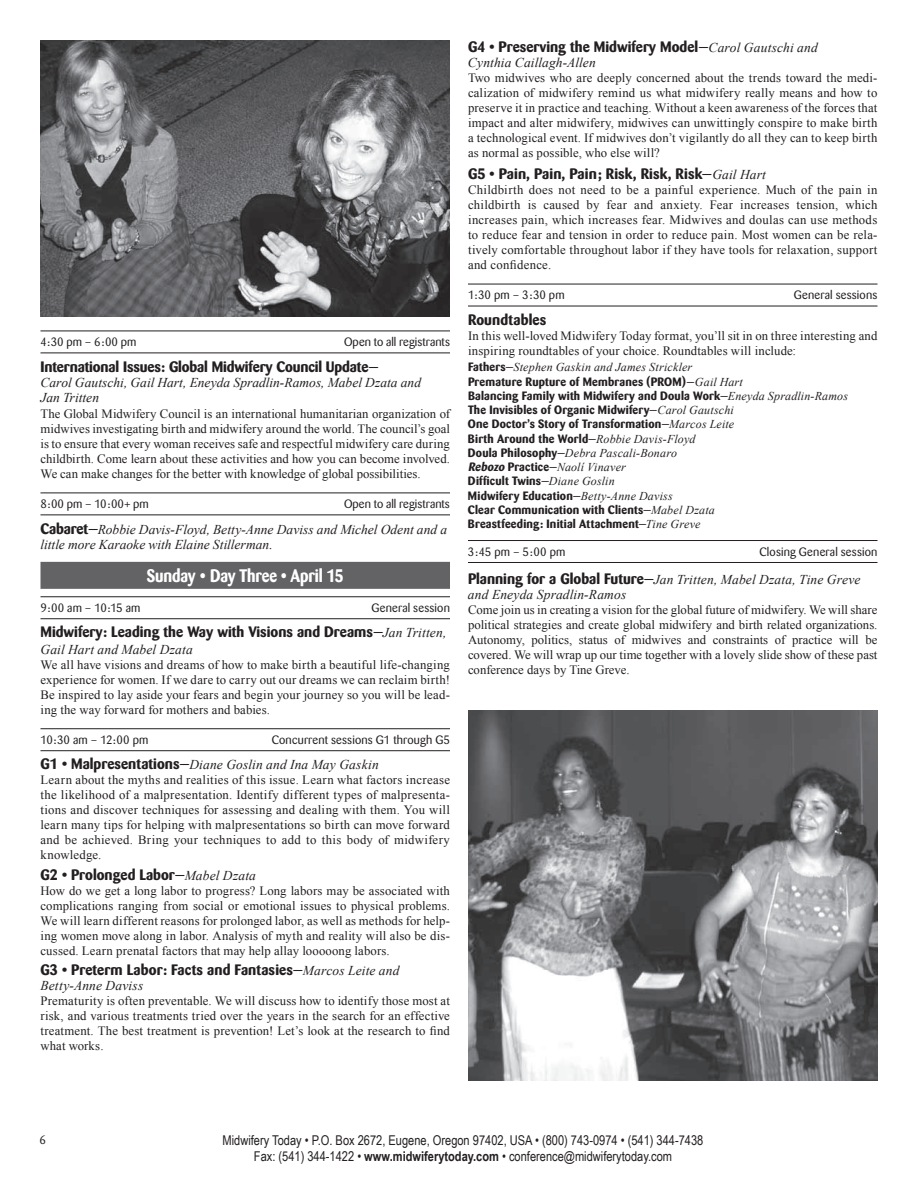
<style>
.page{position:relative;width:918px;height:1188px;background:#fff}
.page>*{position:absolute;margin:0;border:0;box-sizing:border-box;transform-origin:0 0}
.t1{font:700 18px "Barmeno";letter-spacing:-.01em;color:#fff;scale:.9 1}
.t2{font:700 15px "Barmeno";color:#231f20}
.t3{font:italic 13.5px/15px "Times New Roman";letter-spacing:.005em;color:#231f20}
.t4{font:13.5px/16.2px "Arial Narrow";color:#231f20;text-align:center}
.t5{font:12.75px/15px "Times New Roman";letter-spacing:.01em;color:#231f20;text-align:justify}
.t6{font:700 12px/14.2px "Barmeno";letter-spacing:.015em;color:#231f20}
.t7{font:12px "Barmeno";letter-spacing:.01em;color:#231f20}
.t8{font:italic 12px/14.2px "Times New Roman";letter-spacing:.015em;color:#231f20}
.s1{font-family:"Barmeno";font-weight:700;font-style:normal;font-size:15px}
.s2{font-family:"Times New Roman";font-weight:400;font-style:italic;font-size:13.5px}
.s3{font-family:"Barmeno";font-weight:700;font-style:normal}
.s4{font-family:"Times New Roman";font-weight:400;font-style:italic}
.s5{font-family:"Barmeno";font-weight:700}
.s6{font-weight:700}
</style>
<div class="page">
<img style="left:40px;top:41px;width:410px;height:276px">
<hr style="left:40px;top:331px;width:410px;height:1px;background:#231f20">
<hr style="left:40px;top:353px;width:410px;height:1px;background:#231f20">
<hr style="left:40px;top:493px;width:410px;height:1px;background:#231f20">
<hr style="left:40px;top:515px;width:410px;height:1px;background:#231f20">
<div style="left:40px;top:562px;width:410px;height:27px;background:#636366"></div>
<hr style="left:40px;top:597px;width:410px;height:1px;background:#231f20">
<hr style="left:40px;top:618px;width:410px;height:1px;background:#231f20">
<hr style="left:40px;top:728px;width:410px;height:1px;background:#231f20">
<hr style="left:40px;top:750px;width:410px;height:1px;background:#231f20">
<hr style="left:468px;top:284px;width:410px;height:1px;background:#231f20">
<hr style="left:468px;top:306px;width:410px;height:1px;background:#231f20">
<hr style="left:468px;top:540px;width:410px;height:1px;background:#231f20">
<hr style="left:468px;top:562px;width:410px;height:1px;background:#231f20">
<img style="left:468px;top:711px;width:410px;height:369px">
<p class="t7" style="left:40px;top:335px;width:97px">4:30 pm – 6:00 pm</p>
<p class="t7" style="left:344px;top:335px;width:107px">Open to all registrants</p>
<p class="t2" style="left:40px;top:357px;width:340px">International Issues: Global Midwifery Council Update—</p>
<p class="t3" style="left:40px;top:374px;width:382px">Carol Gautschi, Gail Hart, Eneyda Spradlin-Ramos, Mabel Dzata and<br>Jan Tritten</p>
<p class="t5" style="left:40px;top:406px;width:411px">The Global Midwifery Council is an international humanitarian organization of midwives investigating birth and midwifery around the world. The council’s goal is to ensure that every woman receives safe and respectful midwifery care during childbirth. Come learn about these activities and how you can become involved.<br>We can make changes for the better with knowledge of global possibilities.</p>
<p class="t7" style="left:40px;top:497px;width:110px">8:00 pm – 10:00+ pm</p>
<p class="t7" style="left:344px;top:497px;width:107px">Open to all registrants</p>
<p class="t3" style="left:40px;top:521px;width:408px"><span class="s1">Cabaret—</span>Robbie Davis-Floyd, Betty-Anne Daviss and Michel Odent and a little more Karaoke with Elaine Stillerman.</p>
<h1 class="t1" style="left:147px;top:565px;width:220px">Sunday • Day Three • April 15</h1>
<p class="t7" style="left:40px;top:601px;width:102px">9:00 am – 10:15 am</p>
<p class="t7" style="left:371px;top:601px;width:80px">General session</p>
<p class="t2" style="left:40px;top:623px;width:408px">Midwifery: Leading the Way with Visions and Dreams—<span class="s2">Jan Tritten,</span></p>
<p class="t3" style="left:40px;top:642px;width:154px">Gail Hart and Mabel Dzata</p>
<p class="t5" style="left:40px;top:657px;width:411px">We all have visions and dreams of how to make birth a beautiful life-changing experience for women. If we dare to carry out our dreams we can reclaim birth!<br>Be inspired to lay aside your fears and begin your journey so you will be lead&shy;ing the way forward for mothers and babies.</p>
<p class="t7" style="left:40px;top:733px;width:109px">10:30 am – 12:00 pm</p>
<p class="t7" style="left:272px;top:733px;width:180px">Concurrent sessions G1 through G5</p>
<p class="t3" style="left:40px;top:757px;width:340px"><span class="s1">G1 • Malpresentations—</span>Diane Goslin and Ina May Gaskin</p>
<p class="t5" style="left:40px;top:772px;width:411px">Learn about the myths and realities of this issue. Learn what factors increase the likelihood of a malpresentation. Identify different types of malpresenta&shy;tions and discover techniques for assessing and dealing with them. You will learn many tips for helping with malpresentations so birth can move forward and be achieved. Bring your techniques to add to this body of midwifery knowledge.</p>
<p class="t2" style="left:40px;top:866px;width:217px">G2 • Prolonged Labor—<span class="s2">Mabel Dzata</span></p>
<p class="t5" style="left:40px;top:883px;width:411px">How do we get a long labor to progress? Long labors may be associated with complications ranging from social or emotional issues to physical problems.<br>We will learn different reasons for prolonged labor, as well as methods for help&shy;ing women move along in labor. Analysis of myth and reality will also be dis&shy;cussed. Learn prenatal factors that may help allay looooong labors.</p>
<p class="t2" style="left:40px;top:961px;width:361px">G3 • Preterm Labor: Facts and Fantasies—<span class="s2">Marcos Leite and</span></p>
<p class="t3" style="left:40px;top:978px;width:104px">Betty-Anne Daviss</p>
<p class="t5" style="left:40px;top:993px;width:411px">Prematurity is often preventable. We will discuss how to identify those most at risk, and various treatments tried over the years in the search for an effective treatment. The best treatment is prevention! Let’s look at the research to find what works.</p>
<p class="t2" style="left:468px;top:38px;width:351px">G4 • Preserving the Midwifery Model—<span class="s2">Carol Gautschi and</span></p>
<p class="t3" style="left:468px;top:55px;width:129px">Cynthia Caillagh-Allen</p>
<p class="t5" style="left:468px;top:70px;width:411px">Two midwives who are deeply concerned about the trends toward the medi&shy;calization of midwifery remind us what midwifery really means and how to preserve it in practice and teaching. Without a keen awareness of the forces that impact and alter midwifery, midwives can unwittingly conspire to make birth a technological event. If midwives don’t vigilantly do all they can to keep birth as normal as possible, who else will?</p>
<p class="t2" style="left:468px;top:165px;width:299px">G5 • Pain, Pain, Pain; Risk, Risk, Risk—<span class="s2">Gail Hart</span></p>
<p class="t5" style="left:468px;top:182px;width:411px">Childbirth does not need to be a painful experience. Much of the pain in childbirth is caused by fear and anxiety. Fear increases tension, which increases pain, which increases fear. Midwives and doulas can use methods to reduce fear and tension in order to reduce pain. Most women can be rela&shy;tively comfortable throughout labor if they have tools for relaxation, support and confidence.</p>
<p class="t7" style="left:468px;top:288px;width:98px">1:30 pm – 3:30 pm</p>
<p class="t7" style="left:794px;top:288px;width:85px">General sessions</p>
<p class="t2" style="left:468px;top:310px;width:80px">Roundtables</p>
<p class="t5" style="left:468px;top:328px;width:411px">In this well-loved Midwifery Today format, you’ll sit in on three interesting and inspiring roundtables of your choice. Roundtables will include:</p>
<p class="t8" style="left:468px;top:360px;width:226px"><span class="s3">Fathers—</span>Stephen Gaskin and James Strickler</p>
<p class="t6" style="left:468px;top:374px;width:382px">Premature Rupture of Membranes (PROM)—<span class="s4">Gail Hart<br></span>Balancing Family with Midwifery and Doula Work—<span class="s4">Eneyda Spradlin-Ramos </span>The Invisibles of Organic Midwifery—<span class="s4">Carol Gautschi<br></span>One Doctor’s Story of Transformation—<span class="s4">Marcos Leite<br></span>Birth Around the World—<span class="s4">Robbie Davis-Floyd</span></p>
<p class="t8" style="left:468px;top:445px;width:211px"><span class="s3">Doula Philosophy—</span>Debra Pascali-Bonaro<br><span class="s5">Rebozo</span> <span class="s3">Practice—</span>Naolí Vinaver</p>
<p class="t6" style="left:468px;top:474px;width:248px">Difficult Twins—<span class="s4">Diane Goslin<br></span>Midwifery Education—<span class="s4">Betty-Anne Daviss<br></span>Clear Communication with Clients—<span class="s4">Mabel Dzata </span>Breastfeeding: Initial Attachment—<span class="s4">Tine Greve</span></p>
<p class="t7" style="left:468px;top:545px;width:99px">3:45 pm – 5:00 pm</p>
<p class="t7" style="left:760px;top:545px;width:119px">Closing General session</p>
<p class="t3" style="left:468px;top:572px;width:394px"><span class="s1">Planning for a Global Future—</span>Jan Tritten, Mabel Dzata, Tine Greve and Eneyda Spradlin-Ramos</p>
<p class="t5" style="left:468px;top:602px;width:411px">Come join us in creating a vision for the global future of midwifery. We will share political strategies and create global midwifery and birth related organizations.<br>Autonomy, politics, status of midwives and constraints of practice will be covered. We will wrap up our time together with a lovely slide show of these past conference days by Tine Greve.</p>
<p class="t7" style="left:40px;top:1132px;width:8px">6</p>
<p class="t4" style="left:223px;top:1132px;width:482px">Midwifery Today • P.O. Box 2672, Eugene, Oregon 97402, USA • (800) 743-0974 • (541) 344-7438<br>Fax: (541) 344-1422 • <span class="s6">www.midwiferytoday.com</span> • conference@midwiferytoday.com</p>
</div>
